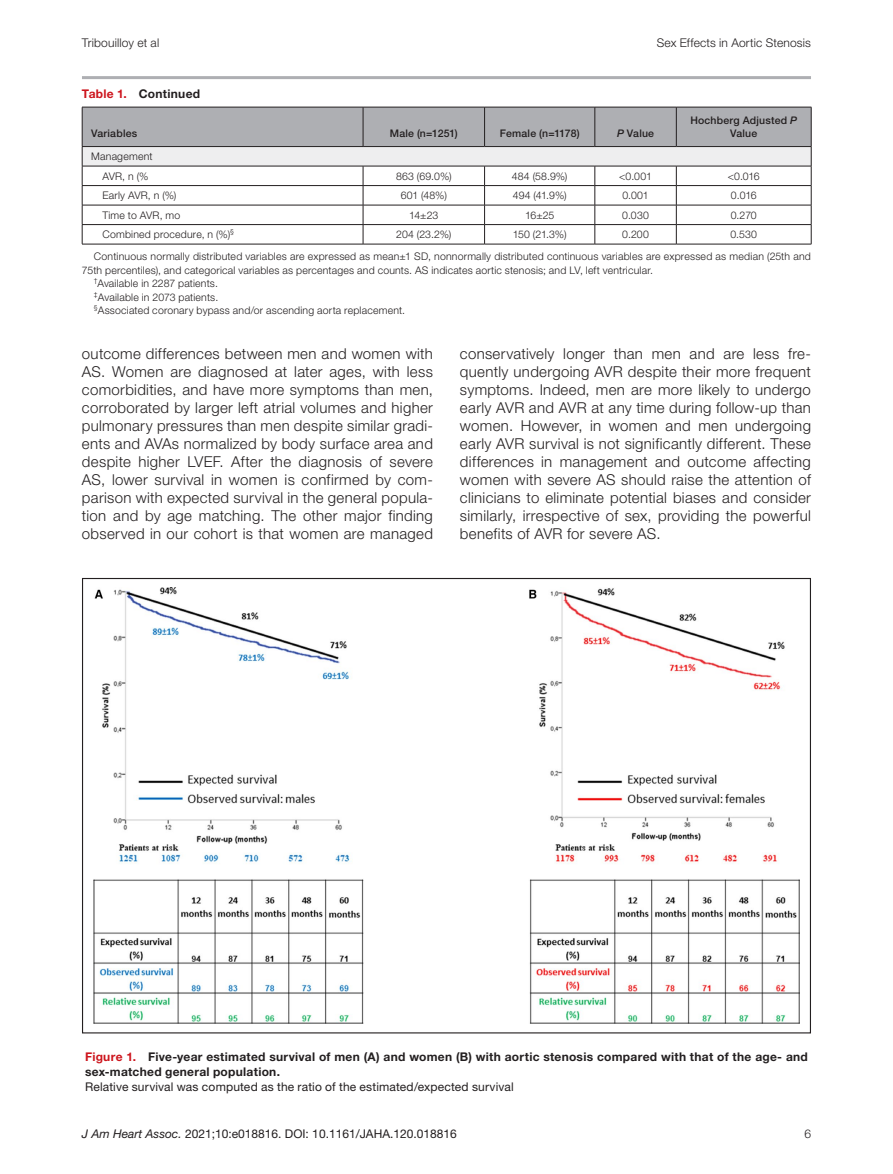
<style>
.page{position:relative;width:893px;height:1174px;background:#fff}
.page>*{position:absolute;margin:0;border:0;box-sizing:border-box;transform-origin:0 0}
.t1{font:300 15px/18px "Helvetica Neue LT Std";letter-spacing:.02em;color:#231f20;text-align:justify}
.t2{font:700 12px/15px "Helvetica Neue LT Std";letter-spacing:.025em;color:#231f20}
.t3{font:12px "Helvetica Neue LT Std";letter-spacing:.01em;color:#231f20}
.t4{font:300 12px "Helvetica Neue LT Std";letter-spacing:.015em;color:#231f20}
.t5{font:300 10.5px/13.5px "Helvetica Neue LT Std";letter-spacing:.02em;color:#231f20}
.t6{font:500 10.5px/13.5px "Helvetica Neue LT Std";letter-spacing:.02em;color:#231f20;text-align:center}
.s1{color:#cd151d}
.s2{font-style:italic}
</style>
<div class="page">
<hr style="left:82px;top:244px;width:281px;height:1px;background:#231f20">
<hr style="left:363px;top:244px;width:122px;height:1px;background:#231f20">
<hr style="left:485px;top:244px;width:110px;height:1px;background:#231f20">
<hr style="left:595px;top:244px;width:81px;height:1px;background:#231f20">
<svg style="left:82px;top:107px;width:730px;height:137px"></svg>
<hr style="left:676px;top:244px;width:135px;height:1px;background:#231f20">
<img style="left:94px;top:587px;width:705px;height:436px">
<hr style="left:82px;top:76px;width:729px;height:3px;background:#aeafb3">
<p class="t4" style="left:82px;top:35px;width:79px">Tribouilloy et al</p>
<p class="t4" style="left:657px;top:35px;width:156px">Sex Effects in Aortic Stenosis</p>
<p class="t2" style="left:82px;top:86px;width:120px"><span class="s1">Table 1.</span> Continued</p>
<p class="t6" style="left:91px;top:127px;width:48px">Variables</p>
<p class="t6" style="left:390px;top:127px;width:69px">Male (n=1251)</p>
<p class="t6" style="left:500px;top:127px;width:81px">Female (n=1178)</p>
<p class="t6" style="left:617px;top:127px;width:39px"><span class="s2">P</span> Value</p>
<p class="t6" style="left:690px;top:113px;width:108px">Hochberg Adjusted <span class="s2">P<br></span>Value</p>
<p class="t5" style="left:102px;top:146px;width:52px;line-height:19.5px;text-indent:-11px">Management<br>AVR, n (%</p>
<p class="t5" style="left:396px;top:169px;width:57px">863 (69.0%)</p>
<p class="t5" style="left:512px;top:169px;width:57px">484 (58.9%)</p>
<p class="t5" style="left:619px;top:169px;width:34px">&lt;0.001</p>
<p class="t5" style="left:728px;top:169px;width:34px">&lt;0.016</p>
<p class="t5" style="left:102px;top:188px;width:75px">Early AVR, n (%)</p>
<p class="t5" style="left:401px;top:188px;width:48px">601 (48%)</p>
<p class="t5" style="left:513px;top:188px;width:55px">494 (41.9%)</p>
<p class="t5" style="left:622px;top:188px;width:28px">0.001</p>
<p class="t5" style="left:731px;top:188px;width:27px">0.016</p>
<p class="t5" style="left:102px;top:208px;width:79px">Time to AVR, mo</p>
<p class="t5" style="left:409px;top:208px;width:31px">14±23</p>
<p class="t5" style="left:525px;top:208px;width:31px">16±25</p>
<p class="t5" style="left:622px;top:208px;width:28px">0.030</p>
<p class="t5" style="left:731px;top:208px;width:28px">0.270</p>
<p class="t5" style="left:102px;top:227px;width:133px">Combined procedure, n (%)<sup>§</sup></p>
<p class="t5" style="left:396px;top:227px;width:57px">204 (23.2%)</p>
<p class="t5" style="left:513px;top:227px;width:55px">150 (21.3%)</p>
<p class="t5" style="left:622px;top:227px;width:28px">0.200</p>
<p class="t5" style="left:94px;top:223px;width:718px;line-height:21.9px;text-indent:636px">0.530<br>Continuous normally distributed variables are expressed as mean±1 SD, nonnormally distributed continuous variables are expressed as median (25th and</p>
<p class="t5" style="left:94px;top:263px;width:560px;text-indent:-12px">75th percentiles), and categorical variables as percentages and counts. AS indicates aortic stenosis; and LV, left ventricular. <sup>†</sup>Available in 2287 patients.<br><sup>‡</sup>Available in 2073 patients.<br><sup>§</sup>Associated coronary bypass and/or ascending aorta replacement.</p>
<p class="t1" style="left:82px;top:345px;width:352px">outcome differences between men and women with AS. Women are diagnosed at later ages, with less comorbidities, and have more symptoms than men, corroborated by larger left atrial volumes and higher pulmonary pressures than men despite similar gradi&shy;ents and AVAs normalized by body surface area and despite higher LVEF. After the diagnosis of severe AS, lower survival in women is confirmed by com&shy;parison with expected survival in the general popula&shy;tion and by age matching. The other major finding observed in our cohort is that women are managed</p>
<p class="t1" style="left:460px;top:345px;width:353px">conservatively longer than men and are less fre&shy;quently undergoing AVR despite their more frequent symptoms. Indeed, men are more likely to undergo early AVR and AVR at any time during follow-up than women. However, in women and men undergoing early AVR survival is not significantly different. These differences in management and outcome affecting women with severe AS should raise the attention of clinicians to eliminate potential biases and consider similarly, irrespective of sex, providing the powerful benefits of AVR for severe AS.</p>
<p class="t2" style="left:85px;top:1049px;width:724px"><span class="s1">Figure 1.</span> Five-year estimated survival of men (A) and women (B) with aortic stenosis compared with that of the age- and sex-matched general population.</p>
<p class="t3" style="left:85px;top:1079px;width:430px">Relative survival was computed as the ratio of the estimated/expected survival</p>
<p class="t3" style="left:82px;top:1126px;width:376px"><span class="s2">J Am Heart Assoc.</span> 2021;10:e018816. DOI: 10.1161/JAHA.120.018816</p>
<p class="t4" style="left:804px;top:1126px;width:8px">6</p>
</div>
